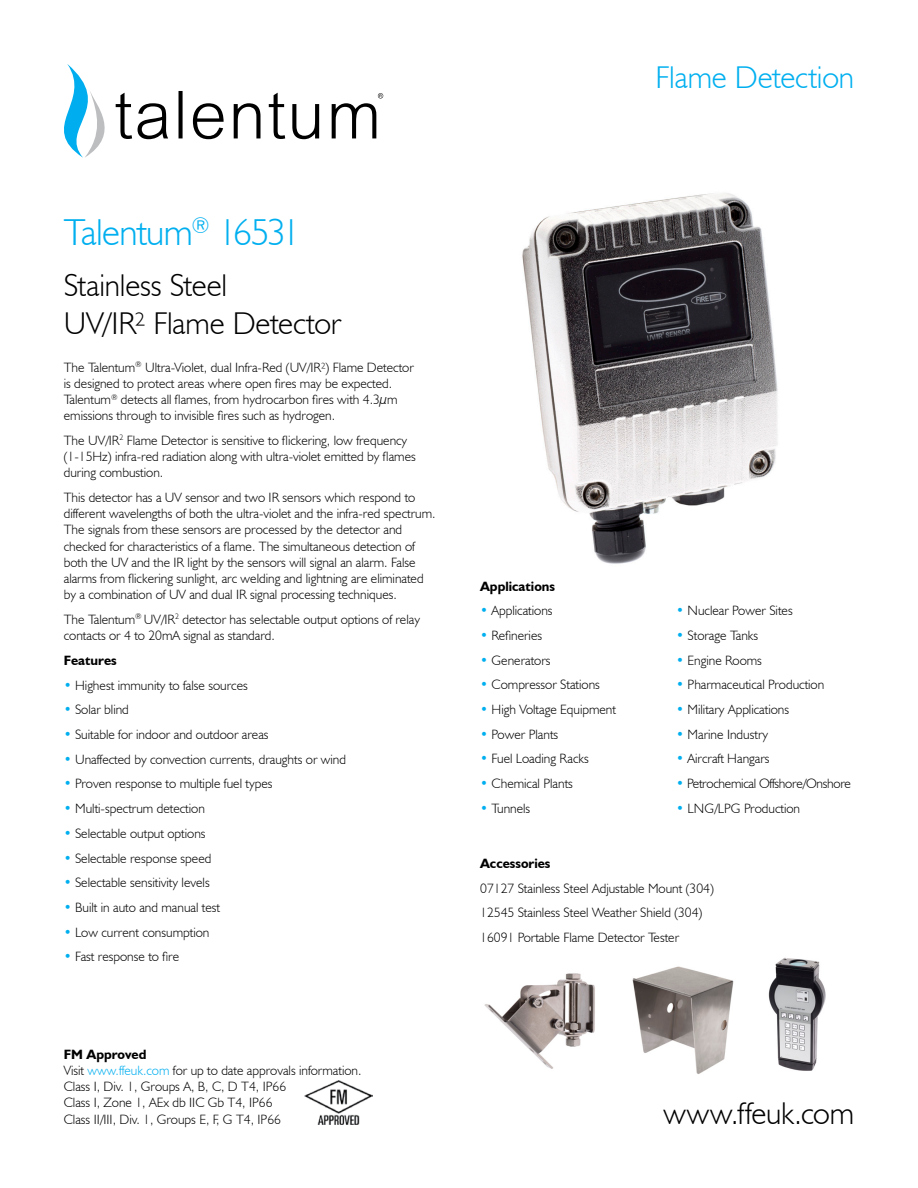
<style>
.page{position:relative;width:918px;height:1188px;background:#fff}
.page>*{position:absolute;margin:0;border:0;box-sizing:border-box;transform-origin:0 0}
.t1{font:300 37.5px "Humanist 521 BT";letter-spacing:-.02em;color:#00afef}
.t2{font:300 31.5px/37.8px "Humanist 521 BT";letter-spacing:-.005em;color:#000}
.t3{font:300 31.5px "Humanist 521 BT";letter-spacing:-.005em;color:#00afef}
.t4{font:300 13.5px/16.2px "Humanist 521 BT";color:#000}
.t5{font:700 13.5px "Humanist 521 BT";color:#000}
.t6{font:300 13.5px "Humanist 521 BT";letter-spacing:-.02em;color:#000}
.s1{color:#00afef}
.s2{font-weight:700}
.s3{color:#00aeef}
</style>
<div class="page">
<svg style="left:64px;top:64px;width:319px;height:94px"></svg>
<img style="left:305px;top:1081px;width:68px;height:44px">
<img style="left:522px;top:193px;width:256px;height:371px">
<img style="left:484px;top:973px;width:111px;height:96px">
<img style="left:632px;top:966px;width:102px;height:108px">
<img style="left:768px;top:957px;width:58px;height:114px">
<h2 class="t3" style="left:656px;top:58px;width:200px">Flame Detection</h2>
<h1 class="t1" style="left:64px;top:210px;width:239px">Talentum<sup>®</sup> 16531</h1>
<h2 class="t2" style="left:64px;top:266px;width:279px">Stainless Steel<br>UV/IR² Flame Detector</h2>
<p class="t4" style="left:64px;top:359px;width:352px">The Talentum<sup>®</sup> Ultra-Violet, dual Infra-Red (UV/IR²) Flame Detector is designed to protect areas where open fires may be expected.<br>Talentum<sup>®</sup> detects all flames, from hydrocarbon fires with 4.3µm emissions through to invisible fires such as hydrogen.</p>
<p class="t4" style="left:64px;top:432px;width:354px">The UV/IR<sup>2</sup> Flame Detector is sensitive to flickering, low frequency (1-15Hz) infra-red radiation along with ultra-violet emitted by flames during combustion.</p>
<p class="t4" style="left:64px;top:489px;width:373px">This detector has a UV sensor and two IR sensors which respond to different wavelengths of both the ultra-violet and the infra-red spectrum.<br>The signals from these sensors are processed by the detector and checked for characteristics of a flame. The simultaneous detection of both the UV and the IR light by the sensors will signal an alarm. False alarms from flickering sunlight, arc welding and lightning are eliminated by a combination of UV and dual IR signal processing techniques.</p>
<p class="t4" style="left:64px;top:611px;width:358px">The Talentum<sup>®</sup> UV/IR<sup>2</sup> detector has selectable output options of relay contacts or 4 to 20mA signal as standard.</p>
<p class="t5" style="left:64px;top:652px;width:55px">Features</p>
<p class="t4" style="left:64px;top:677px;width:186px"><span class="s1">•</span> Highest immunity to false sources</p>
<p class="t4" style="left:64px;top:701px;width:67px"><span class="s1">•</span> Solar blind</p>
<p class="t4" style="left:64px;top:726px;width:206px"><span class="s1">•</span> Suitable for indoor and outdoor areas</p>
<p class="t4" style="left:64px;top:751px;width:284px"><span class="s1">•</span> Unaffected by convection currents, draughts or wind</p>
<p class="t4" style="left:64px;top:775px;width:210px"><span class="s1">•</span> Proven response to multiple fuel types</p>
<p class="t4" style="left:64px;top:800px;width:143px"><span class="s1">•</span> Multi-spectrum detection</p>
<p class="t4" style="left:64px;top:825px;width:143px"><span class="s1">•</span> Selectable output options</p>
<p class="t4" style="left:64px;top:850px;width:149px"><span class="s1">•</span> Selectable response speed</p>
<p class="t4" style="left:64px;top:874px;width:147px"><span class="s1">•</span> Selectable sensitivity levels</p>
<p class="t4" style="left:64px;top:899px;width:158px"><span class="s1">•</span> Built in auto and manual test</p>
<p class="t4" style="left:64px;top:924px;width:147px"><span class="s1">•</span> Low current consumption</p>
<p class="t4" style="left:64px;top:948px;width:117px"><span class="s1">•</span> Fast response to fire</p>
<p class="t4" style="left:64px;top:1046px;width:299px"><span class="s2">FM Approved<br></span>Visit <span class="s3">www.ffeuk.com</span> for up to date approvals information.<br>Class I, Div. 1, Groups A, B, C, D T4, IP66<br>Class I, Zone 1, AEx db IIC Gb T4, IP66<br>Class II/III, Div. 1, Groups E, F, G T4, IP66</p>
<p class="t5" style="left:480px;top:578px;width:76px">Applications</p>
<p class="t4" style="left:480px;top:602px;width:74px"><span class="s1">•</span> Applications</p>
<p class="t4" style="left:480px;top:627px;width:63px"><span class="s1">•</span> Refineries</p>
<p class="t4" style="left:480px;top:652px;width:72px"><span class="s1">•</span> Generators</p>
<p class="t4" style="left:480px;top:676px;width:121px"><span class="s1">•</span> Compressor Stations</p>
<p class="t4" style="left:480px;top:701px;width:137px"><span class="s1">•</span> High Voltage Equipment</p>
<p class="t4" style="left:480px;top:726px;width:80px"><span class="s1">•</span> Power Plants</p>
<p class="t4" style="left:480px;top:751px;width:110px"><span class="s1">•</span> Fuel Loading Racks</p>
<p class="t4" style="left:480px;top:775px;width:94px"><span class="s1">•</span> Chemical Plants</p>
<p class="t4" style="left:480px;top:800px;width:52px"><span class="s1">•</span> Tunnels</p>
<p class="t4" style="left:676px;top:602px;width:118px"><span class="s1">•</span> Nuclear Power Sites</p>
<p class="t4" style="left:676px;top:627px;width:83px"><span class="s1">•</span> Storage Tanks</p>
<p class="t4" style="left:676px;top:652px;width:87px"><span class="s1">•</span> Engine Rooms</p>
<p class="t4" style="left:676px;top:676px;width:150px"><span class="s1">•</span> Pharmaceutical Production</p>
<p class="t4" style="left:676px;top:701px;width:114px"><span class="s1">•</span> Military Applications</p>
<p class="t4" style="left:676px;top:726px;width:93px"><span class="s1">•</span> Marine Industry</p>
<p class="t4" style="left:676px;top:751px;width:95px"><span class="s1">•</span> Aircraft Hangars</p>
<p class="t6" style="left:676px;top:775px;width:176px"><span class="s1">•</span> Petrochemical Offshore/Onshore</p>
<p class="t4" style="left:676px;top:800px;width:125px"><span class="s1">•</span> LNG/LPG Production</p>
<p class="t5" style="left:480px;top:855px;width:72px">Accessories</p>
<p class="t4" style="left:480px;top:875px;width:235px;line-height:24.8px">07127 Stainless Steel Adjustable Mount (304)<br>12545 Stainless Steel Weather Shield (304)<br>16091 Portable Flame Detector Tester</p>
<h2 class="t2" style="left:663px;top:1093px;width:192px">www.ffeuk.com</h2>
</div>
